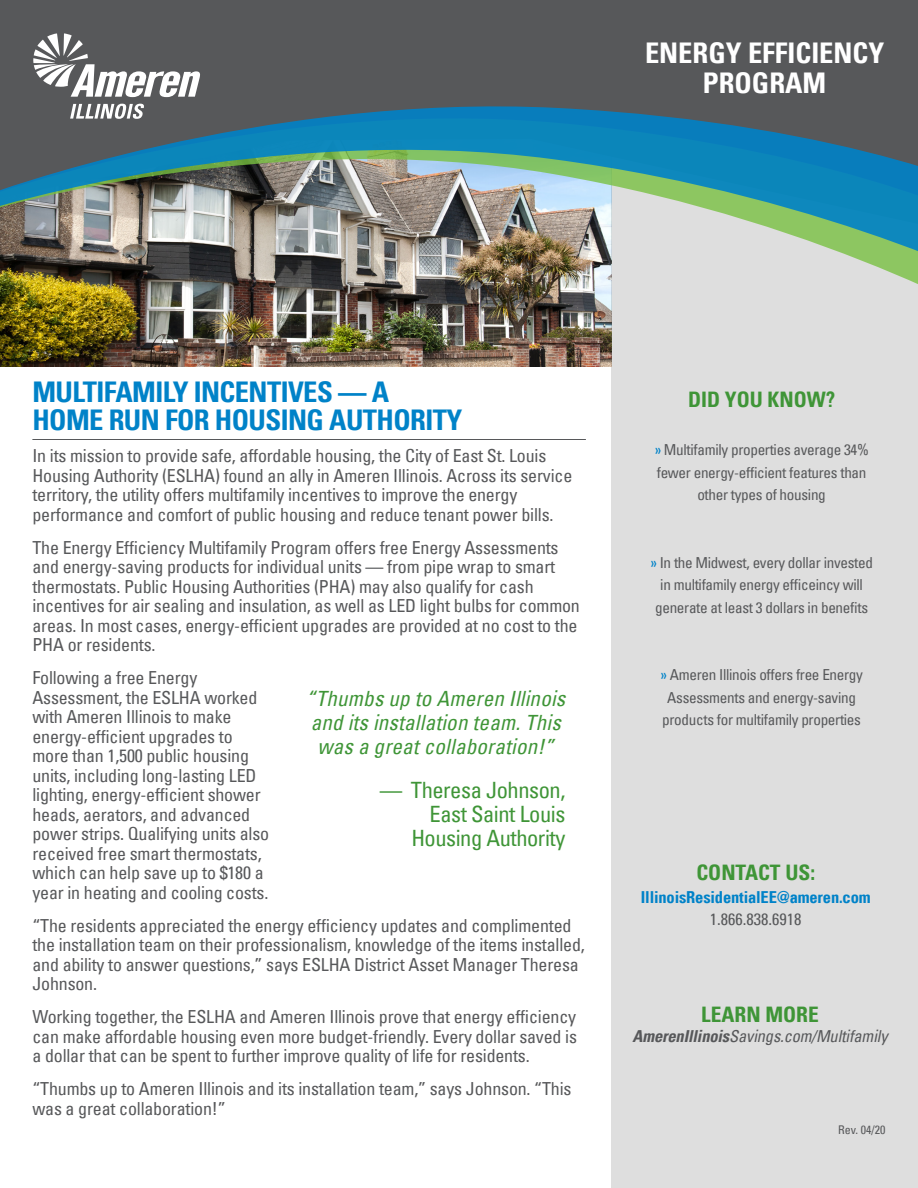
<style>
.page{position:relative;width:918px;height:1188px;background:#fff}
.page>*{position:absolute;margin:0;border:0;box-sizing:border-box;transform-origin:0 0}
.t1{font:28.5px "Univers Com 67 Bold Cond";letter-spacing:-.02em;color:#0082c8}
.t2{font:28.5px/30px "Univers Com 67 Bold Cond";color:#fff;text-align:center}
.t3{font:condensed 22.5px/24px "Univers LT";letter-spacing:-.02em;color:#3f9537;text-align:right}
.t4{font:21.3px "Univers Com 67 Bold Cond";color:#3f9537}
.t5{font:italic condensed 21px/24px "Univers";letter-spacing:.01em;color:#3f9537;text-align:center}
.t6{font:condensed 18px/19.5px "Univers LT";letter-spacing:-.01em;color:#57585a}
.t7{font:italic condensed 16.5px "Univers";letter-spacing:-.01em;color:#57585a}
.t8{font:16.5px "Univers Com 67 Bold Cond";letter-spacing:-.01em;color:#0082c8}
.t9{font:condensed 16.5px "Univers LT";color:#57585a}
.t10{font:condensed 15.15px/22.5px "Univers LT";letter-spacing:-.02em;color:#57585a;text-align:center}
.t11{font:condensed 12px "Univers LT";color:#57585a}
.s1{font-family:"Univers Condensed";font-stretch:normal;color:#0082c8}
.s2{font-weight:700}
</style>
<div class="page">
<img style="left:0;top:337px;width:611px;height:30px">
<div style="left:611px;top:0;width:307px;height:1188px;background:#dedede"></div>
<div style="left:0;top:0;width:918px;height:93px;background:#57585a"></div>
<img style="left:0;top:299px;width:612px;height:38px">
<img style="left:0;top:93px;width:918px;height:206px">
<svg style="left:33px;top:33px;width:167px;height:64px"></svg>
<svg style="left:70px;top:104px;width:75px;height:15px"></svg>
<hr style="left:32px;top:439px;width:554px;height:1px;background:#57585a">
<p class="t2" style="left:645px;top:38px;width:241px">ENERGY EFFICIENCY<br>PROGRAM</p>
<p class="t1" style="left:32px;top:374px;width:358px">MULTIFAMILY INCENTIVES — A</p>
<p class="t1" style="left:32px;top:403px;width:431px">HOME RUN FOR HOUSING AUTHORITY</p>
<p class="t6" style="left:32px;top:446px;width:541px">In its mission to provide safe, affordable housing, the City of East St. Louis Housing Authority (ESLHA) found an ally in Ameren Illinois. Across its service territory, the utility offers multifamily incentives to improve the energy performance and comfort of public housing and reduce tenant power bills.</p>
<p class="t6" style="left:32px;top:537px;width:549px">The Energy Efficiency Multifamily Program offers free Energy Assessments and energy-saving products for individual units — from pipe wrap to smart thermostats. Public Housing Authorities (PHA) may also qualify for cash incentives for air sealing and insulation, as well as LED light bulbs for common areas. In most cases, energy-efficient upgrades are provided at no cost to the PHA or residents.</p>
<p class="t6" style="left:32px;top:668px;width:238px">Following a free Energy<br>Assessment, the ESLHA worked with Ameren Illinois to make energy-efficient upgrades to more than 1,500 public housing units, including long-lasting LED lighting, energy-efficient shower heads, aerators, and advanced power strips. Qualifying units also received free smart thermostats, which can help save up to $180 a year in heating and cooling costs.</p>
<p class="t6" style="left:32px;top:915px;width:554px">“The residents appreciated the energy efficiency updates and complimented the installation team on their professionalism, knowledge of the items installed, and ability to answer questions,” says ESLHA District Asset Manager Theresa Johnson.</p>
<p class="t6" style="left:32px;top:1007px;width:546px;text-align:justify">Working together, the ESLHA and Ameren Illinois prove that energy efficiency can make affordable housing even more budget-friendly. Every dollar saved is a dollar that can be spent to further improve quality of life for residents.</p>
<p class="t6" style="left:32px;top:1079px;width:541px">“Thumbs up to Ameren Illinois and its installation team,” says Johnson. “This was a great collaboration!”</p>
<p class="t5" style="left:306px;top:686px;width:260px">“Thumbs up to Ameren Illinois and its installation team. This was a great collaboration!”</p>
<p class="t3" style="left:380px;top:778px;width:187px">— Theresa Johnson,<br>East Saint Louis<br>Housing Authority</p>
<p class="t4" style="left:688px;top:387px;width:149px">DID YOU KNOW?</p>
<p class="t10" style="left:654px;top:439px;width:216px"><span class="s1">»</span> Multifamily properties average 34% fewer energy-efficient features than other types of housing</p>
<p class="t10" style="left:650px;top:551px;width:224px"><span class="s1">»</span> In the Midwest, every dollar invested in multifamily energy efficeincy will generate at least 3 dollars in benefits</p>
<p class="t10" style="left:660px;top:664px;width:204px"><span class="s1">»</span> Ameren Illinois offers free Energy<br>Assessments and energy-saving products for multifamily properties</p>
<p class="t4" style="left:696px;top:860px;width:120px">CONTACT US:</p>
<p class="t8" style="left:641px;top:887px;width:231px">IllinoisResidentialEE@ameren.com</p>
<p class="t9" style="left:710px;top:909px;width:93px">1.866.838.6918</p>
<p class="t4" style="left:701px;top:1001px;width:119px">LEARN MORE</p>
<p class="t7" style="left:632px;top:1025px;width:257px"><span class="s2">AmerenIllinois</span>Savings.com/Multifamily</p>
<p class="t11" style="left:838px;top:1122px;width:49px">Rev. 04/20</p>
</div>
